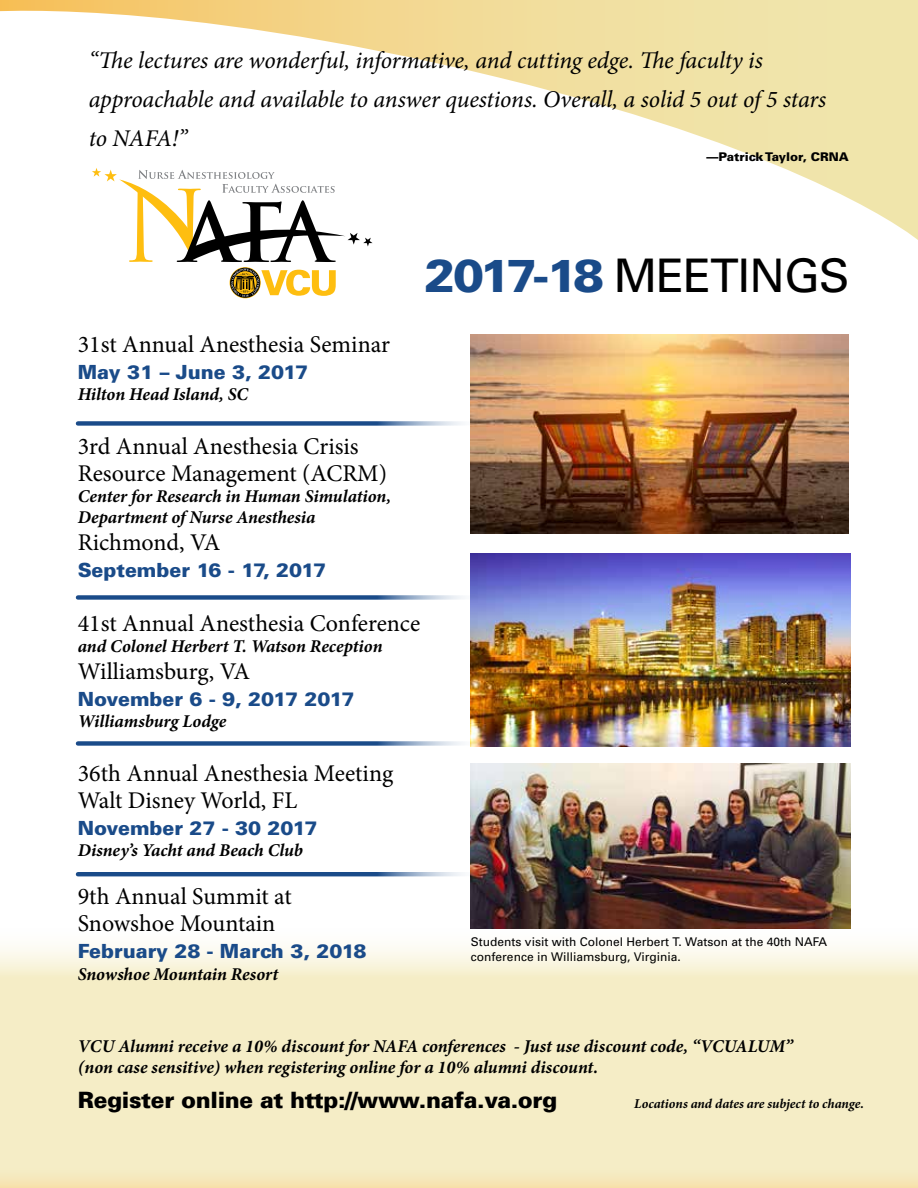
<style>
.page{position:relative;width:918px;height:1188px;background:#fff}
.page>*{position:absolute;margin:0;border:0;box-sizing:border-box;transform-origin:0 0}
.t1{font:46.35px "Univers";letter-spacing:-.025em;color:#000}
.t2{font:24px/27px "Minion Pro";color:#000}
.t3{font:italic 24px/39px "Minion Pro";letter-spacing:-.01em;color:#000}
.t4{font:900 22.5px "Univers";letter-spacing:-.015em;color:#000}
.t5{font:900 19.5px "Univers";color:#1a4b89}
.t6{font:italic 700 18px/21.6px "Minion Pro";letter-spacing:-.005em;color:#000}
.t7{font:italic 700 13.5px "Minion Pro";letter-spacing:-.005em;color:#000}
.t8{font:12px/14.4px "Univers";color:#000}
.t9{font:900 12px "Univers";color:#000}
.s1{font-weight:900;color:#1a4b89}
</style>
<div class="page">
<svg style="left:0;top:924px;width:918px;height:264px;background:#f6eecc"></svg>
<svg style="left:0;top:0;width:918px;height:240px"></svg>
<img style="left:471px;top:553px;width:380px;height:194px">
<img style="left:471px;top:763px;width:380px;height:166px">
<svg style="left:78px;top:421px;width:393px;height:5px;background:#5277a5"></svg>
<svg style="left:78px;top:595px;width:406px;height:5px;background:#5377a7"></svg>
<svg style="left:78px;top:741px;width:406px;height:5px;background:#5779a4"></svg>
<svg style="left:78px;top:872px;width:406px;height:4px;background:#3e6396"></svg>
<svg style="left:92px;top:168px;width:281px;height:94px"></svg>
<svg style="left:230px;top:268px;width:106px;height:30px"></svg>
<img style="left:471px;top:334px;width:378px;height:199px">
<h2 class="t3" style="left:89px;top:41px;width:739px">“The lectures are wonderful, informative, and cutting edge. The faculty is approachable and available to answer questions. Overall, a solid 5 out of 5 stars to NAFA!”</h2>
<p class="t9" style="left:707px;top:149px;width:144px">—Patrick Taylor, CRNA</p>
<h1 class="t1" style="left:424px;top:248px;width:341px"><span class="s1">2017-18</span> Meetings</h1>
<h2 class="t2" style="left:78px;top:331px;width:314px">31st Annual Anesthesia Seminar</h2>
<p class="t5" style="left:78px;top:360px;width:232px">May 31 – June 3, 2017</p>
<p class="t6" style="left:78px;top:383px;width:172px">Hilton Head Island, SC</p>
<h2 class="t2" style="left:78px;top:433px;width:311px">3rd Annual Anesthesia Crisis<br>Resource Management (ACRM)</h2>
<p class="t6" style="left:78px;top:486px;width:315px;line-height:21px">Center for Research in Human Simulation,<br>Department of Nurse Anesthesia</p>
<h2 class="t2" style="left:78px;top:529px;width:144px">Richmond, VA</h2>
<p class="t5" style="left:78px;top:558px;width:250px">September 16 - 17, 2017</p>
<h2 class="t2" style="left:78px;top:610px;width:344px">41st Annual Anesthesia Conference</h2>
<p class="t6" style="left:78px;top:635px;width:306px">and Colonel Herbert T. Watson Reception</p>
<h2 class="t2" style="left:78px;top:658px;width:174px">Williamsburg, VA</h2>
<p class="t5" style="left:78px;top:687px;width:278px">November 6 - 9, 2017 2017</p>
<p class="t6" style="left:78px;top:710px;width:150px">Williamsburg Lodge</p>
<h2 class="t2" style="left:78px;top:760px;width:317px">36th Annual Anesthesia Meeting<br>Walt Disney World, FL</h2>
<p class="t5" style="left:78px;top:816px;width:241px">November 27 - 30 2017</p>
<p class="t6" style="left:78px;top:839px;width:227px">Disney’s Yacht and Beach Club</p>
<h2 class="t2" style="left:78px;top:883px;width:215px">9th Annual Summit at<br>Snowshoe Mountain</h2>
<p class="t5" style="left:78px;top:939px;width:290px">February 28 - March 3, 2018</p>
<p class="t6" style="left:78px;top:963px;width:202px">Snowshoe Mountain Resort</p>
<p class="t8" style="left:471px;top:935px;width:358px">Students visit with Colonel Herbert T. Watson at the 40th NAFA conference in Williamsburg, Virginia.</p>
<p class="t6" style="left:78px;top:1035px;width:717px">VCU Alumni receive a 10% discount for NAFA conferences - Just use discount code, “VCUALUM” (non case sensitive) when registering online for a 10% alumni discount.</p>
<p class="t4" style="left:78px;top:1086px;width:481px">Register online at http://www.nafa.va.org</p>
<p class="t7" style="left:634px;top:1094px;width:231px">Locations and dates are subject to change.</p>
</div>
